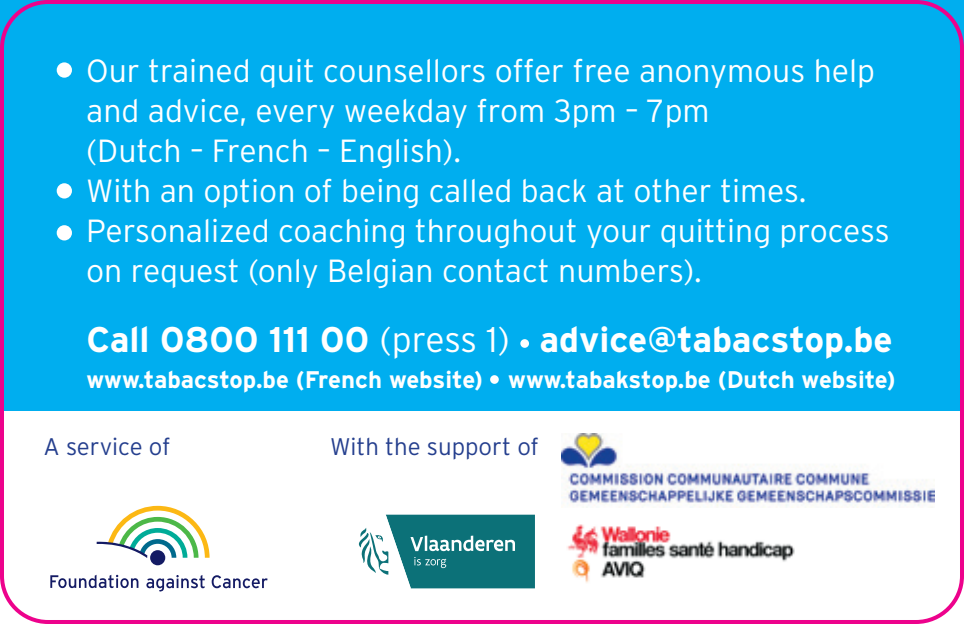
<style>
.page{position:relative;width:964px;height:624px;background:#fff}
.page>*{position:absolute;margin:0;border:0;box-sizing:border-box;transform-origin:0 0}
.Body{font:700 35.6px "Interstate";color:#fff}
.Body-2{font:300 32px/40px "Interstate";color:#fff}
.Body-3{font:700 24px "Interstate";color:#fff}
.Body-4{font:300 24px "Interstate";color:#253f8e}
.s1{font-weight:300}
</style>
<div class="page">
<div style="left:0;top:0;width:964px;height:410px;background:#00aeef"></div>
<div style="left:520px;top:339px;width:9px;height:9px;background:#fff;border-radius:50%"></div>
<div style="left:490px;top:375px;width:9px;height:9px;background:#fff;border-radius:50%"></div>
<div style="left:150px;top:550px;width:15px;height:15px;background:#141b64;border-radius:50%"></div>
<svg style="left:97px;top:506px;width:113px;height:52px"></svg>
<svg style="left:50px;top:574px;width:88px;height:14px"></svg>
<svg style="left:146px;top:575px;width:59px;height:16px"></svg>
<svg style="left:212px;top:575px;width:56px;height:13px"></svg>
<svg style="left:358px;top:514px;width:177px;height:74px"></svg>
<img style="left:562px;top:433px;width:372px;height:74px">
<img style="left:567px;top:524px;width:228px;height:59px">
<div style="left:57px;top:62px;width:15px;height:16px;background:#fff;border-radius:50%"></div>
<div style="left:57px;top:183px;width:15px;height:15px;background:#fff;border-radius:50%"></div>
<div style="left:57px;top:225px;width:15px;height:15px;background:#fff;border-radius:50%"></div>
<div style="left:0;top:0;width:964px;height:624px;border:4px solid #ed028c;border-radius:46px"></div>
<p class="Body-2" style="left:86px;top:51px;width:790px">Our trained quit counsellors offer free anonymous help and advice, every weekday from 3pm – 7pm<br>(Dutch – French – English).</p>
<p class="Body-2" style="left:86px;top:171px;width:722px">With an option of being called back at other times.</p>
<p class="Body-2" style="left:86px;top:211px;width:805px">Personalized coaching throughout your quitting process on request (only Belgian contact numbers).</p>
<p class="Body" style="left:86px;top:317px;width:807px">Call 0800 111 00 <span class="s1">(press 1)</span> advice@tabacstop.be</p>
<p class="Body-3" style="left:86px;top:365px;width:811px">www.tabacstop.be (French website) www.tabakstop.be (Dutch website)</p>
<p class="Body-4" style="left:43px;top:432px;width:129px">A service of</p>
<p class="Body-4" style="left:330px;top:432px;width:211px">With the support of</p>
</div>
